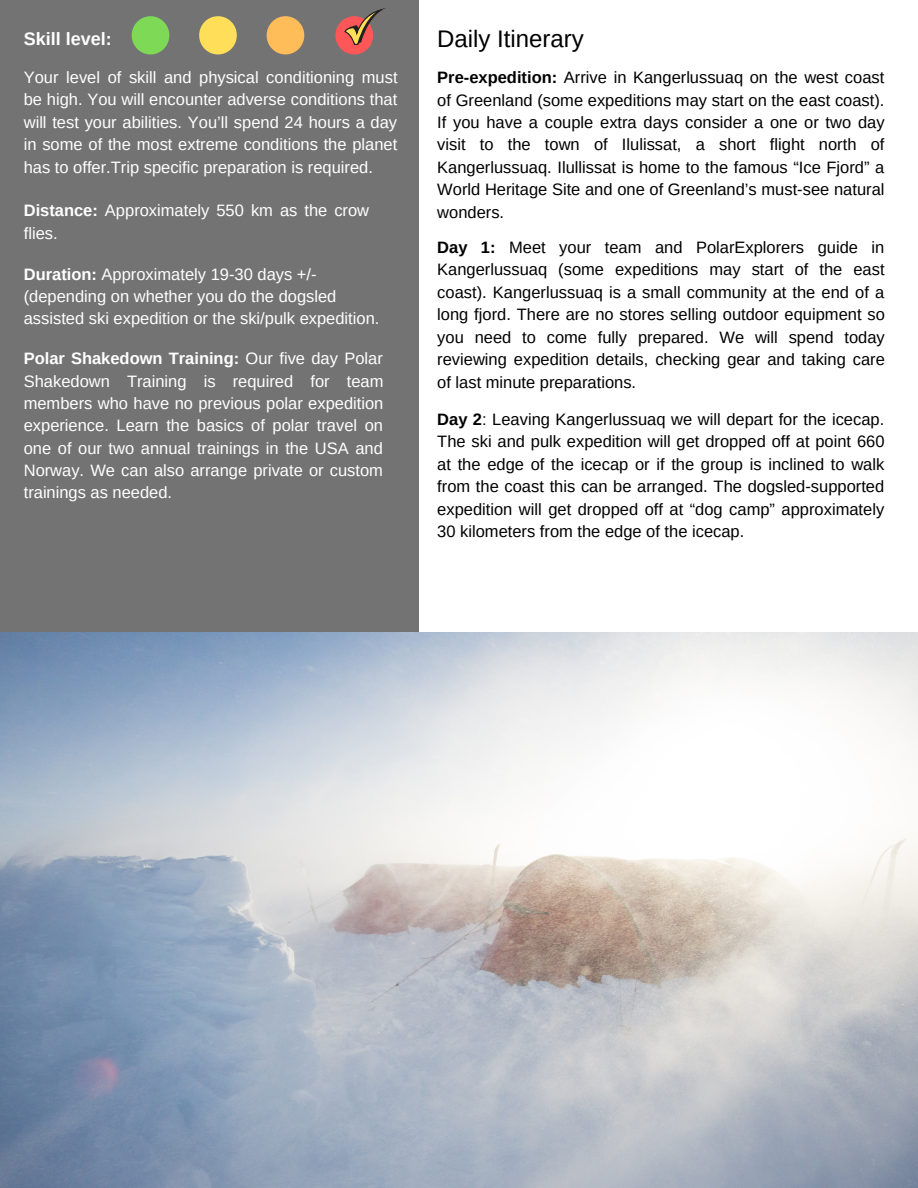
<style>
.page{position:relative;width:918px;height:1188px;background:#fff}
.page>*{position:absolute;margin:0;border:0;box-sizing:border-box;transform-origin:0 0}
.t1{font:24px "Arimo";color:#000}
.t2{font:700 18px "Arimo";color:#fff}
.t3{font:16.5px/22.5px "Arimo";color:#000;text-align:justify}
.t4{font:16.5px/22.4px "Arimo";color:#fff;text-align:justify}
.s1{font-weight:700}
</style>
<div class="page">
<div style="left:0;top:0;width:419px;height:657px;background:#737373"></div>
<svg style="left:132px;top:16px;width:37px;height:38px"></svg>
<svg style="left:199px;top:16px;width:38px;height:38px"></svg>
<svg style="left:267px;top:16px;width:37px;height:38px"></svg>
<svg style="left:335px;top:8px;width:51px;height:46px"></svg>
<img style="left:0;top:632px;width:918px;height:556px">
<p class="t2" style="left:24px;top:28px;width:89px">Skill level:</p>
<p class="t1" style="left:437px;top:25px;width:148px">Daily Itinerary</p>
<p class="t3" style="left:437px;top:66px;width:449px"><span class="s1">Pre-expedition:</span> Arrive in Kangerlussuaq on the west coast of Greenland (some expeditions may start on the east coast).<br>If you have a couple extra days consider a one or two day visit to the town of Ilulissat, a short flight north of Kangerlussuaq. Ilullissat is home to the famous “Ice Fjord” a World Heritage Site and one of Greenland’s must-see natural wonders.</p>
<p class="t3" style="left:437px;top:236px;width:449px"><span class="s1">Day 1:</span> Meet your team and PolarExplorers guide in Kangerlussuaq (some expeditions may start of the east coast). Kangerlussuaq is a small community at the end of a long fjord. There are no stores selling outdoor equipment so you need to come fully prepared. We will spend today reviewing expedition details, checking gear and taking care of last minute preparations.</p>
<p class="t3" style="left:437px;top:408px;width:449px"><span class="s1">Day 2</span>: Leaving Kangerlussuaq we will depart for the icecap.<br>The ski and pulk expedition will get dropped off at point 660 at the edge of the icecap or if the group is inclined to walk from the coast this can be arranged. The dogsled-supported expedition will get dropped off at “dog camp” approximately 30 kilometers from the edge of the icecap.</p>
<p class="t4" style="left:24px;top:66px;width:375px">Your level of skill and physical conditioning must be high. You will encounter adverse conditions that will test your abilities. You’ll spend 24 hours a day in some of the most extreme conditions the planet has to offer.Trip specific preparation is required.</p>
<p class="t4" style="left:24px;top:199px;width:347px"><span class="s1">Distance:</span> Approximately 550 km as the crow flies.</p>
<p class="t4" style="left:24px;top:263px;width:357px;text-align:left"><span class="s1">Duration:</span> Approximately 19-30 days +/- (depending on whether you do the dogsled assisted ski expedition or the ski/pulk expedition.</p>
<p class="t4" style="left:24px;top:348px;width:361px"><span class="s1">Polar Shakedown Training:</span> Our five day Polar Shakedown Training is required for team members who have no previous polar expedition experience. Learn the basics of polar travel on one of our two annual trainings in the USA and Norway. We can also arrange private or custom trainings as needed.</p>
</div>
